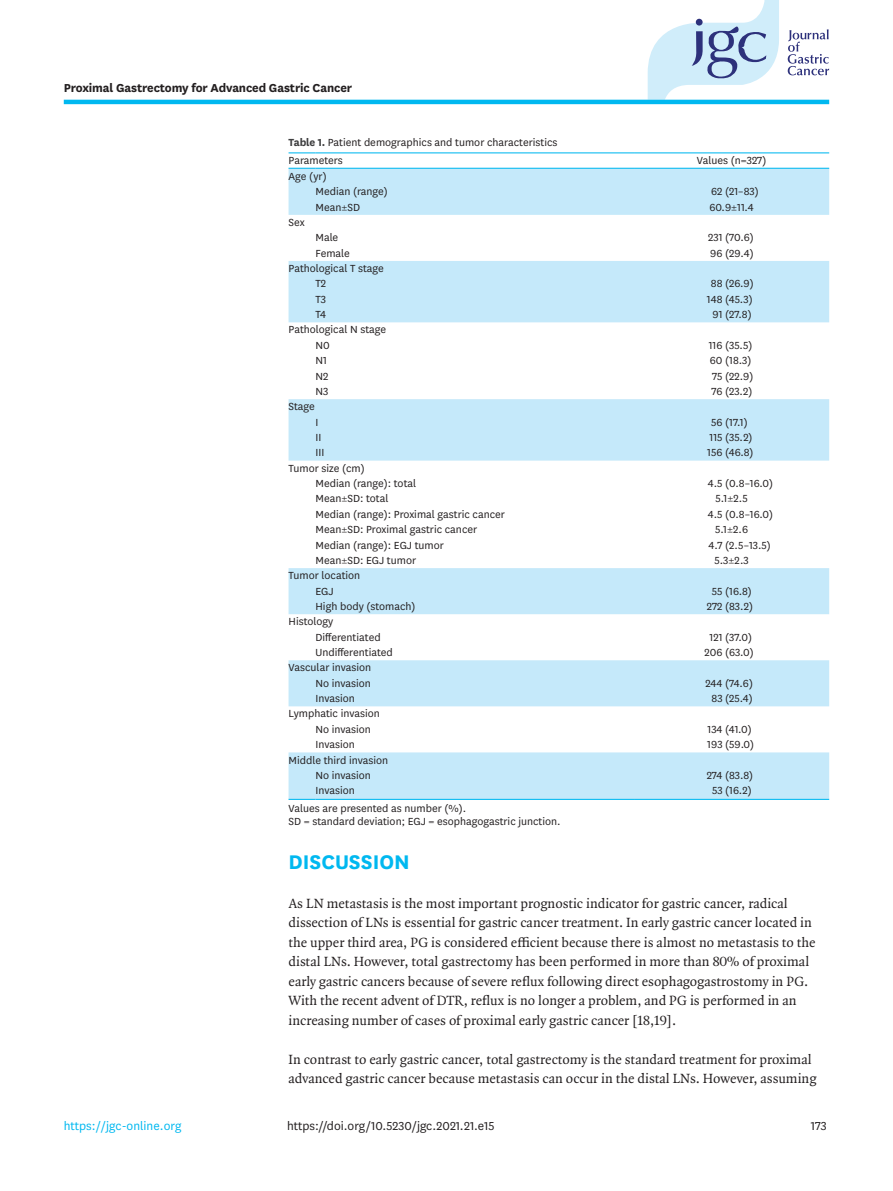
<style>
.page{position:relative;width:893px;height:1191px;background:#fff}
.page>*{position:absolute;margin:0;border:0;box-sizing:border-box;transform-origin:0 0}
.body_title1{font:700 23.1px "National";color:#00b8f0}
.body_p_first{font:14.25px/19.5px "Quadraat OT";color:#231f20}
.body_p{font:14.25px/19.5px "Quadraat OT";color:#231f20}
.alt-title-type{font:700 13.5px "National";letter-spacing:-.01em;color:#231f20}
.doi_running_footer{font:13.5px "National";color:#231f20}
.t1{font:13.5px "National";color:#00b8f0}
.tbody_entry{font:12px "National";color:#231f20}
.table-wrap_caption{font:12px "National";color:#231f20}
.table-wrap-foot_p{font:12px "National";color:#231f20}
.table-wrap-foot_p_fi{font:12px "National";color:#231f20}
.thead_entry{font:12px "National";color:#231f20}
.s1{font-weight:700;color:#3e3e3f}
</style>
<div class="page">
<svg style="left:648px;top:0;width:131px;height:100px"></svg>
<svg style="left:788px;top:29px;width:41px;height:46px"></svg>
<hr style="left:64px;top:100px;width:765px;height:4px;background:#00b8f0">
<svg style="left:289px;top:169px;width:540px;height:630px"></svg>
<svg style="left:289px;top:152px;width:26px;height:1px"></svg>
<hr style="left:315px;top:152px;width:319px;height:1px;background:#00b8f0">
<hr style="left:634px;top:152px;width:195px;height:1px;background:#00b8f0">
<svg style="left:289px;top:168px;width:26px;height:1px"></svg>
<hr style="left:315px;top:168px;width:319px;height:1px;background:#00b8f0">
<hr style="left:634px;top:168px;width:195px;height:1px;background:#00b8f0">
<svg style="left:289px;top:799px;width:26px;height:1px"></svg>
<hr style="left:315px;top:799px;width:319px;height:1px;background:#00b8f0">
<hr style="left:634px;top:799px;width:195px;height:1px;background:#00b8f0">
<p class="alt-title-type" style="left:64px;top:78px;width:290px">Proximal Gastrectomy for Advanced Gastric Cancer</p>
<p class="table-wrap_caption" style="left:289px;top:135px;width:270px"><span class="s1">Table 1.</span> Patient demographics and tumor characteristics</p>
<p class="thead_entry" style="left:289px;top:152px;width:56px">Parameters</p>
<p class="thead_entry" style="left:697px;top:152px;width:71px">Values (n=327)</p>
<p class="tbody_entry" style="left:289px;top:168px;width:40px">Age (yr)</p>
<p class="tbody_entry" style="left:315px;top:184px;width:74px">Median (range)</p>
<p class="tbody_entry" style="left:711px;top:184px;width:49px">62 (21–83)</p>
<p class="tbody_entry" style="left:315px;top:199px;width:46px">Mean±SD</p>
<p class="tbody_entry" style="left:709px;top:199px;width:46px">60.9±11.4</p>
<p class="tbody_entry" style="left:289px;top:214px;width:18px">Sex</p>
<p class="tbody_entry" style="left:315px;top:230px;width:24px">Male</p>
<p class="tbody_entry" style="left:708px;top:230px;width:47px">231 (70.6)</p>
<p class="tbody_entry" style="left:315px;top:245px;width:36px">Female</p>
<p class="tbody_entry" style="left:710px;top:245px;width:45px">96 (29.4)</p>
<p class="tbody_entry" style="left:289px;top:260px;width:97px">Pathological T stage</p>
<p class="tbody_entry" style="left:315px;top:276px;width:12px">T2</p>
<p class="tbody_entry" style="left:711px;top:276px;width:44px">88 (26.9)</p>
<p class="tbody_entry" style="left:315px;top:291px;width:12px">T3</p>
<p class="tbody_entry" style="left:707px;top:291px;width:47px">148 (45.3)</p>
<p class="tbody_entry" style="left:315px;top:307px;width:12px">T4</p>
<p class="tbody_entry" style="left:712px;top:307px;width:41px">91 (27.8)</p>
<p class="tbody_entry" style="left:289px;top:322px;width:99px">Pathological N stage</p>
<p class="tbody_entry" style="left:315px;top:337px;width:16px">N0</p>
<p class="tbody_entry" style="left:709px;top:337px;width:45px">116 (35.5)</p>
<p class="tbody_entry" style="left:315px;top:353px;width:13px">N1</p>
<p class="tbody_entry" style="left:710px;top:353px;width:43px">60 (18.3)</p>
<p class="tbody_entry" style="left:315px;top:368px;width:14px">N2</p>
<p class="tbody_entry" style="left:712px;top:368px;width:43px">75 (22.9)</p>
<p class="tbody_entry" style="left:315px;top:383px;width:14px">N3</p>
<p class="tbody_entry" style="left:711px;top:383px;width:43px">76 (23.2)</p>
<p class="tbody_entry" style="left:289px;top:399px;width:28px">Stage</p>
<p class="tbody_entry" style="left:315px;top:414px;width:4px">I</p>
<p class="tbody_entry" style="left:711px;top:414px;width:38px">56 (17.1)</p>
<p class="tbody_entry" style="left:315px;top:429px;width:7px">II</p>
<p class="tbody_entry" style="left:709px;top:429px;width:45px">115 (35.2)</p>
<p class="tbody_entry" style="left:315px;top:445px;width:10px">III</p>
<p class="tbody_entry" style="left:707px;top:445px;width:48px">156 (46.8)</p>
<p class="tbody_entry" style="left:289px;top:460px;width:78px">Tumor size (cm)</p>
<p class="tbody_entry" style="left:315px;top:475px;width:102px">Median (range): total</p>
<p class="tbody_entry" style="left:708px;top:475px;width:67px">4.5 (0.8–16.0)</p>
<p class="tbody_entry" style="left:315px;top:491px;width:74px">Mean±SD: total</p>
<p class="tbody_entry" style="left:715px;top:491px;width:34px">5.1±2.5</p>
<p class="tbody_entry" style="left:315px;top:506px;width:191px">Median (range): Proximal gastric cancer</p>
<p class="tbody_entry" style="left:708px;top:506px;width:67px">4.5 (0.8–16.0)</p>
<p class="tbody_entry" style="left:315px;top:521px;width:163px">Mean±SD: Proximal gastric cancer</p>
<p class="tbody_entry" style="left:715px;top:521px;width:34px">5.1±2.6</p>
<p class="tbody_entry" style="left:315px;top:537px;width:130px">Median (range): EGJ tumor</p>
<p class="tbody_entry" style="left:709px;top:537px;width:64px">4.7 (2.5–13.5)</p>
<p class="tbody_entry" style="left:315px;top:552px;width:102px">Mean±SD: EGJ tumor</p>
<p class="tbody_entry" style="left:714px;top:552px;width:36px">5.3±2.3</p>
<p class="tbody_entry" style="left:289px;top:568px;width:73px">Tumor location</p>
<p class="tbody_entry" style="left:315px;top:583px;width:20px">EGJ</p>
<p class="tbody_entry" style="left:712px;top:583px;width:41px">55 (16.8)</p>
<p class="tbody_entry" style="left:315px;top:598px;width:101px">High body (stomach)</p>
<p class="tbody_entry" style="left:707px;top:598px;width:48px">272 (83.2)</p>
<p class="tbody_entry" style="left:289px;top:614px;width:46px">Histology</p>
<p class="tbody_entry" style="left:315px;top:629px;width:67px">Differentiated</p>
<p class="tbody_entry" style="left:709px;top:629px;width:44px">121 (37.0)</p>
<p class="tbody_entry" style="left:315px;top:644px;width:79px">Undifferentiated</p>
<p class="tbody_entry" style="left:705px;top:644px;width:51px">206 (63.0)</p>
<p class="tbody_entry" style="left:289px;top:660px;width:84px">Vascular invasion</p>
<p class="tbody_entry" style="left:315px;top:675px;width:57px">No invasion</p>
<p class="tbody_entry" style="left:705px;top:675px;width:49px">244 (74.6)</p>
<p class="tbody_entry" style="left:315px;top:690px;width:41px">Invasion</p>
<p class="tbody_entry" style="left:711px;top:690px;width:43px">83 (25.4)</p>
<p class="tbody_entry" style="left:289px;top:706px;width:93px">Lymphatic invasion</p>
<p class="tbody_entry" style="left:315px;top:721px;width:57px">No invasion</p>
<p class="tbody_entry" style="left:707px;top:721px;width:46px">134 (41.0)</p>
<p class="tbody_entry" style="left:315px;top:736px;width:41px">Invasion</p>
<p class="tbody_entry" style="left:707px;top:736px;width:48px">193 (59.0)</p>
<p class="tbody_entry" style="left:289px;top:752px;width:101px">Middle third invasion</p>
<p class="tbody_entry" style="left:315px;top:767px;width:57px">No invasion</p>
<p class="tbody_entry" style="left:707px;top:767px;width:48px">274 (83.8)</p>
<p class="tbody_entry" style="left:315px;top:782px;width:41px">Invasion</p>
<p class="tbody_entry" style="left:712px;top:782px;width:41px">53 (16.2)</p>
<p class="table-wrap-foot_p_fi" style="left:289px;top:800px;width:179px">Values are presented as number (%).</p>
<p class="table-wrap-foot_p" style="left:289px;top:813px;width:274px">SD = standard deviation; EGJ = esophagogastric junction.</p>
<p class="body_title1" style="left:289px;top:845px;width:123px">DISCUSSION</p>
<p class="body_p_first" style="left:289px;top:893px;width:529px">As LN metastasis is the most important prognostic indicator for gastric cancer, radical dissection of LNs is essential for gastric cancer treatment. In early gastric cancer located in the upper third area, PG is considered efficient because there is almost no metastasis to the distal LNs. However, total gastrectomy has been performed in more than 80% of proximal early gastric cancers because of severe reflux following direct esophagogastrostomy in PG.<br>With the recent advent of DTR, reflux is no longer a problem, and PG is performed in an increasing number of cases of proximal early gastric cancer [18,19].</p>
<p class="body_p" style="left:289px;top:1049px;width:529px">In contrast to early gastric cancer, total gastrectomy is the standard treatment for proximal advanced gastric cancer because metastasis can occur in the distal LNs. However, assuming</p>
<p class="t1" style="left:64px;top:1116px;width:119px">https://jgc-online.org</p>
<p class="doi_running_footer" style="left:287px;top:1116px;width:209px">https://doi.org/10.5230/jgc.2021.21.e15</p>
<p class="doi_running_footer" style="left:811px;top:1116px;width:17px">173</p>
</div>
